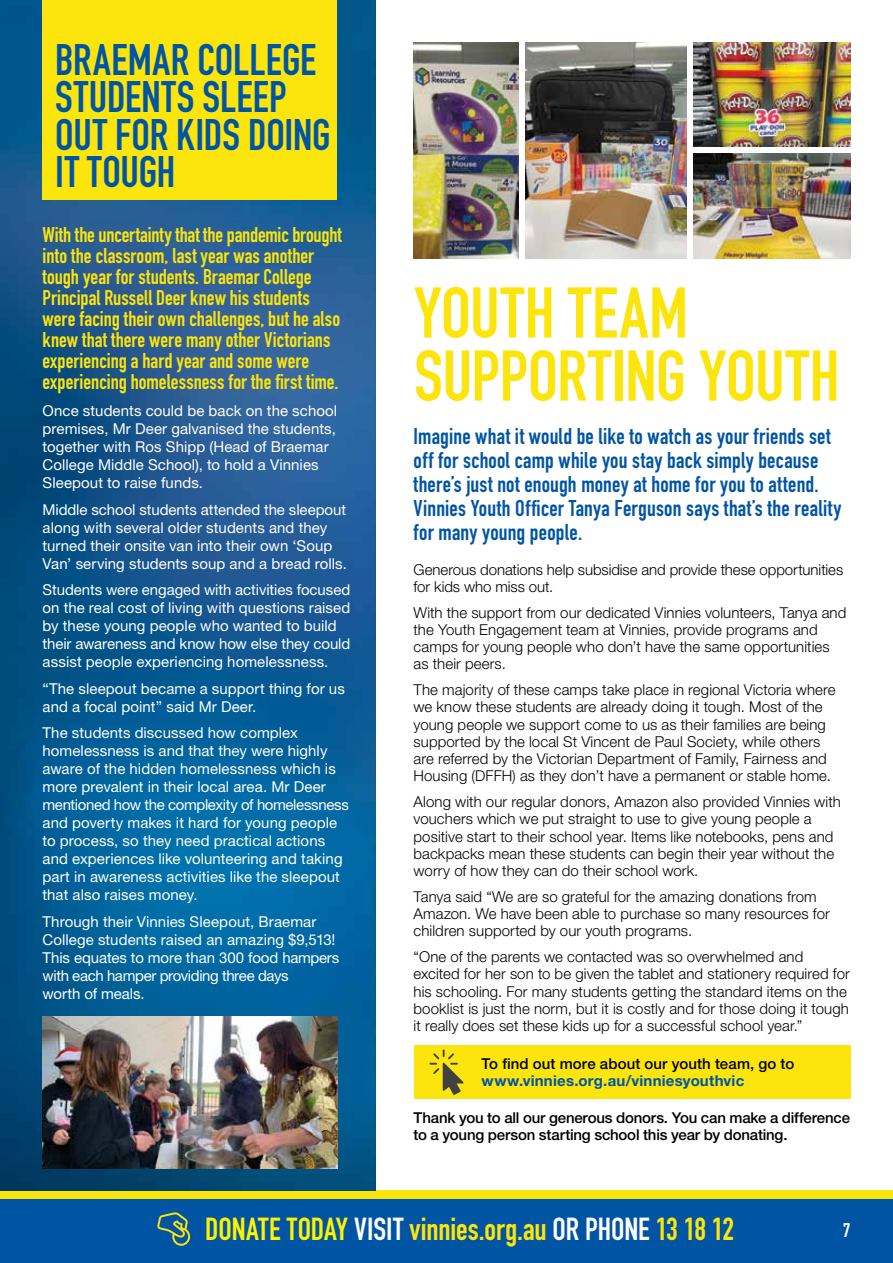
<style>
.page{position:relative;width:893px;height:1263px;background:#fff}
.page>*{position:absolute;margin:0;border:0;box-sizing:border-box;transform-origin:0 0}
.t1{font:700 70.5px/63px "DIN Condensed";letter-spacing:-.005em;color:#fce50c}
.t2{font:700 43.5px/37.5px "DIN Condensed";letter-spacing:.005em;color:#0054a4}
.t3{font:700 31.35px "DIN Condensed";letter-spacing:-.005em;color:#fce50c}
.t4{font:700 22.5px/24px "DIN Condensed";letter-spacing:.01em;color:#0054a4}
.t5{font:700 21px/21px "DIN Condensed";color:#fce50c}
.t6{font:700 19.5px "DIN Condensed";color:#fff}
.t7{font:300 15px/17.2px "Helvetica Neue LT Std";letter-spacing:.005em;color:#000}
.t8{font:15px/18px "Helvetica Neue LT Std";letter-spacing:.005em;color:#fff}
.t9{font:500 15px/17.2px "Helvetica Neue LT Std";letter-spacing:-.01em;color:#000}
.t10{font:700 15px "Helvetica Neue LT Std";letter-spacing:.015em;color:#0054a4}
.s1{color:#fff200}
.s2{color:#fff}
</style>
<div class="page">
<div style="left:0;top:1191px;width:893px;height:8px;background:#fce50c"></div>
<div style="left:414px;top:1045px;width:436px;height:54px;background:#fce50c"></div>
<img style="left:693px;top:43px;width:157px;height:104px">
<img style="left:525px;top:43px;width:162px;height:215px">
<img style="left:693px;top:154px;width:157px;height:104px">
<img style="left:414px;top:43px;width:104px;height:215px">
<img style="left:0;top:0;width:376px;height:1191px">
<div style="left:43px;top:0;width:294px;height:200px;background:#fce50c"></div>
<img style="left:43px;top:1017px;width:294px;height:151px">
<div style="left:0;top:1199px;width:893px;height:64px;background:#0054a4"></div>
<svg style="left:157px;top:1212px;width:33px;height:34px"></svg>
<svg style="left:429px;top:1049px;width:35px;height:46px"></svg>
<h2 class="t2" style="left:55px;top:40px;width:277px">BRAEMAR COLLEGE<br>STUDENTS SLEEP<br>OUT FOR KIDS DOING<br>IT TOUGH</h2>
<p class="t5" style="left:43px;top:224px;width:301px">With the uncertainty that the pandemic brought into the classroom, last year was another tough year for students. Braemar College Principal Russell Deer knew his students were facing their own challenges, but he also knew that there were many other Victorians experiencing a hard year and some were experiencing homelessness for the first time.</p>
<p class="t8" style="left:43px;top:401px;width:296px">Once students could be back on the school premises, Mr Deer galvanised the students, together with Ros Shipp (Head of Braemar College Middle School), to hold a Vinnies Sleepout to raise funds.</p>
<p class="t8" style="left:43px;top:500px;width:306px">Middle school students attended the sleepout along with several older students and they turned their onsite van into their own ‘Soup Van’ serving students soup and a bread rolls.</p>
<p class="t8" style="left:43px;top:580px;width:309px">Students were engaged with activities focused on the real cost of living with questions raised by these young people who wanted to build their awareness and know how else they could assist people experiencing homelessness.</p>
<p class="t8" style="left:43px;top:679px;width:304px">“The sleepout became a support thing for us and a focal point” said Mr Deer.</p>
<p class="t8" style="left:43px;top:723px;width:308px">The students discussed how complex homelessness is and that they were highly aware of the hidden homelessness which is more prevalent in their local area. Mr Deer mentioned how the complexity of homelessness and poverty makes it hard for young people to process, so they need practical actions and experiences like volunteering and taking part in awareness activities like the sleepout that also raises money.</p>
<p class="t8" style="left:43px;top:912px;width:298px">Through their Vinnies Sleepout, Braemar College students raised an amazing $9,513!<br>This equates to more than 300 food hampers with each hamper providing three days<br>worth of meals.</p>
<h1 class="t1" style="left:414px;top:281px;width:427px">YOUTH TEAM<br>SUPPORTING YOUTH</h1>
<p class="t4" style="left:414px;top:424px;width:429px">Imagine what it would be like to watch as your friends set off for school camp while you stay back simply because there’s just not enough money at home for you to attend.<br>Vinnies Youth Officer Tanya Ferguson says that’s the reality for many young people.</p>
<p class="t7" style="left:414px;top:560px;width:431px">Generous donations help subsidise and provide these opportunities for kids who miss out.</p>
<p class="t7" style="left:414px;top:603px;width:434px">With the support from our dedicated Vinnies volunteers, Tanya and the Youth Engagement team at Vinnies, provide programs and camps for young people who don’t have the same opportunities as their peers.</p>
<p class="t7" style="left:414px;top:681px;width:424px">The majority of these camps take place in regional Victoria where we know these students are already doing it tough. Most of the young people we support come to us as their families are being supported by the local St Vincent de Paul Society, while others are referred by the Victorian Department of Family, Fairness and Housing (DFFH) as they don’t have a permanent or stable home.</p>
<p class="t7" style="left:414px;top:793px;width:429px">Along with our regular donors, Amazon also provided Vinnies with vouchers which we put straight to use to give young people a positive start to their school year. Items like notebooks, pens and backpacks mean these students can begin their year without the worry of how they can do their school work.</p>
<p class="t7" style="left:414px;top:887px;width:418px">Tanya said “We are so grateful for the amazing donations from<br>Amazon. We have been able to purchase so many resources for children supported by our youth programs.</p>
<p class="t7" style="left:414px;top:948px;width:438px">“One of the parents we contacted was so overwhelmed and excited for her son to be given the tablet and stationery required for his schooling. For many students getting the standard items on the booklist is just the norm, but it is costly and for those doing it tough it really does set these kids up for a successful school year.”</p>
<p class="t9" style="left:482px;top:1055px;width:314px">To find out more about our youth team, go to</p>
<p class="t10" style="left:482px;top:1072px;width:264px">www.vinnies.org.au/vinniesyouthvic</p>
<p class="t9" style="left:414px;top:1109px;width:438px">Thank you to all our generous donors. You can make a difference to a young person starting school this year by donating.</p>
<h3 class="t3" style="left:205px;top:1208px;width:530px"><span class="s1">DONATE TODAY</span> <span class="s2">VISIT</span> vinnies.org.au <span class="s2">OR PHONE</span> 13 18 12</h3>
<h3 class="t6" style="left:843px;top:1217px;width:9px">7</h3>
</div>
